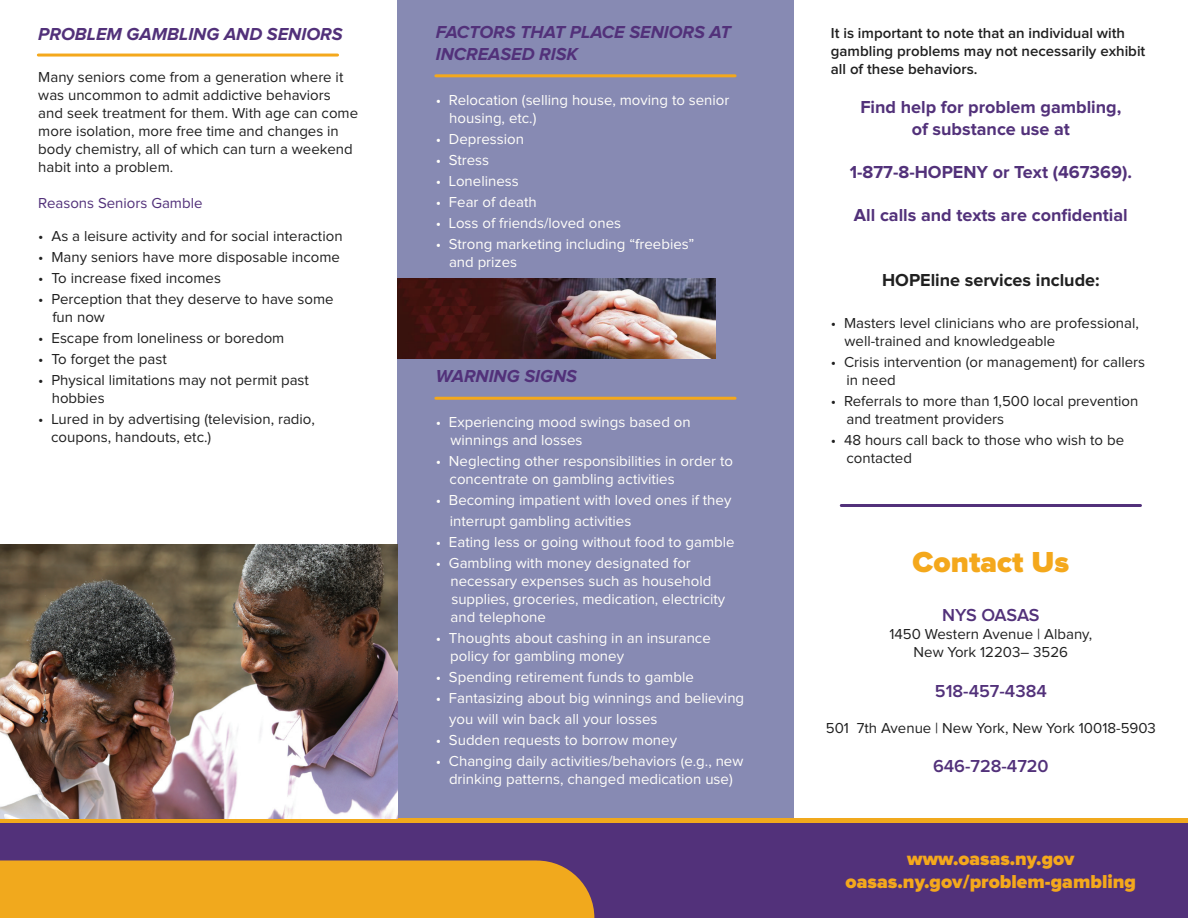
<style>
.page{position:relative;width:1188px;height:918px;background:#fff}
.page>*{position:absolute;margin:0;border:0;box-sizing:border-box;transform-origin:0 0}
.t1{font:900 30px "Proxima Nova";color:#f4a81c}
.t2{font:900 19.35px "Proxima Nova";color:#f4a81c}
.t3{font:900 19.2px "Proxima Nova";color:#f4a81c}
.t4{font:700 18px/21.6px "Proxima Nova";color:#52317a;text-align:center}
.t5{font:italic 700 18px/21.6px "Proxima Nova";color:#52317a}
.t6{font:600 18px "Proxima Nova";color:#52317a}
.t7{font:700 18px "Proxima Nova";color:#202020}
.t8{font:15px/18px "Proxima Nova";color:#202020}
.t9{font:15px/18px "Proxima Nova";color:#fffefa}
.t10{font:600 15px/18px "Proxima Nova";color:#202020}
.t11{font:15px "Proxima Nova";color:#52317a}
</style>
<div class="page">
<div style="left:397px;top:0;width:396px;height:843px;background:#878ab3"></div>
<div style="left:0;top:823px;width:1188px;height:95px;background:#52317a"></div>
<hr style="left:0;top:819px;width:1188px;height:4px;background:#f1a91d">
<div style="left:0;top:860px;width:594px;height:58px;background:#f1a91d"></div>
<img style="left:0;top:545px;width:397px;height:274px">
<hr style="left:38px;top:54px;width:300px;height:3px;background:#f4a81c">
<hr style="left:436px;top:74px;width:299px;height:3px;background:#f4a81c">
<hr style="left:436px;top:397px;width:299px;height:3px;background:#f4a81c">
<hr style="left:841px;top:504px;width:300px;height:3px;background:#52317a">
<img style="left:397px;top:279px;width:318px;height:80px">
<p class="t5" style="left:38px;top:24px;width:306px">PROBLEM GAMBLING AND SENIORS</p>
<p class="t8" style="left:38px;top:69px;width:321px">Many seniors come from a generation where it was uncommon to admit addictive behaviors and seek treatment for them. With age can come more isolation, more free time and changes in body chemistry, all of which can turn a weekend habit into a problem.</p>
<p class="t11" style="left:38px;top:196px;width:166px">Reasons Seniors Gamble</p>
<p class="t8" style="left:38px;top:228px;width:306px">• As a leisure activity and for social interaction</p>
<p class="t8" style="left:38px;top:249px;width:303px">• Many seniors have more disposable income</p>
<p class="t8" style="left:38px;top:270px;width:184px">• To increase fixed incomes</p>
<p class="t8" style="left:52px;top:291px;width:283px;text-indent:-14px">• Perception that they deserve to have some fun now</p>
<p class="t8" style="left:38px;top:330px;width:248px">• Escape from loneliness or boredom</p>
<p class="t8" style="left:38px;top:351px;width:130px">• To forget the past</p>
<p class="t8" style="left:52px;top:372px;width:259px;text-indent:-13px">• Physical limitations may not permit past hobbies</p>
<p class="t8" style="left:51px;top:411px;width:265px;text-indent:-13px">• Lured in by advertising (television, radio, coupons, handouts, etc.)</p>
<p class="t5" style="left:436px;top:22px;width:297px">FACTORS THAT PLACE SENIORS AT<br>INCREASED RISK</p>
<p class="t9" style="left:449px;top:92px;width:282px;text-indent:-13px">• Relocation (selling house, moving to senior housing, etc.)</p>
<p class="t9" style="left:436px;top:131px;width:90px">• Depression</p>
<p class="t9" style="left:436px;top:152px;width:55px">• Stress</p>
<p class="t9" style="left:436px;top:173px;width:84px">• Loneliness</p>
<p class="t9" style="left:436px;top:194px;width:103px">• Fear of death</p>
<p class="t9" style="left:436px;top:215px;width:187px">• Loss of friends/loved ones</p>
<p class="t9" style="left:449px;top:236px;width:247px;text-indent:-13px">• Strong marketing including “freebies” and prizes</p>
<p class="t5" style="left:436px;top:366px;width:143px">WARNING SIGNS</p>
<p class="t9" style="left:450px;top:414px;width:242px;text-indent:-15px">• Experiencing mood swings based on winnings and losses</p>
<p class="t9" style="left:450px;top:453px;width:285px;text-indent:-14px">• Neglecting other responsibilities in order to concentrate on gambling activities</p>
<p class="t9" style="left:450px;top:491px;width:283px;line-height:21px;text-indent:-14px">• Becoming impatient with loved ones if they interrupt gambling activities</p>
<p class="t9" style="left:436px;top:534px;width:300px">• Eating less or going without food to gamble</p>
<p class="t9" style="left:450px;top:555px;width:276px;text-indent:-15px">• Gambling with money designated for necessary expenses such as household supplies, groceries, medication, electricity and telephone</p>
<p class="t9" style="left:450px;top:630px;width:262px;text-indent:-14px">• Thoughts about cashing in an insurance policy for gambling money</p>
<p class="t9" style="left:436px;top:669px;width:260px">• Spending retirement funds to gamble</p>
<p class="t9" style="left:449px;top:689px;width:296px;line-height:21px;text-indent:-13px">• Fantasizing about big winnings and believing you will win back all your losses</p>
<p class="t9" style="left:436px;top:732px;width:243px">• Sudden requests to borrow money</p>
<p class="t9" style="left:436px;top:753px;width:309px;text-align:center">• Changing daily activities/behaviors (e.g., new drinking patterns, changed medication use)</p>
<p class="t10" style="left:831px;top:24px;width:316px">It is important to note that an individual with gambling problems may not necessarily exhibit all of these behaviors.</p>
<p class="t4" style="left:860px;top:97px;width:263px">Find help for problem gambling, of substance use at</p>
<p class="t4" style="left:850px;top:162px;width:284px">1-877-8-HOPENY or Text (467369).</p>
<p class="t4" style="left:854px;top:205px;width:275px">All calls and texts are confidential</p>
<p class="t7" style="left:882px;top:272px;width:219px">HOPEline services include:</p>
<p class="t8" style="left:845px;top:315px;width:296px;text-indent:-14px">• Masters level clinicians who are professional, well-trained and knowledgeable</p>
<p class="t8" style="left:846px;top:354px;width:300px;text-indent:-16px">• Crisis intervention (or management) for callers in need</p>
<p class="t8" style="left:846px;top:393px;width:294px;text-indent:-16px">• Referrals to more than 1,500 local prevention and treatment providers</p>
<p class="t8" style="left:846px;top:432px;width:279px;text-indent:-16px">• 48 hours call back to those who wish to be contacted</p>
<h1 class="t1" style="left:913px;top:548px;width:158px">Contact Us</h1>
<p class="t6" style="left:942px;top:607px;width:99px">NYS OASAS</p>
<p class="t8" style="left:890px;top:626px;width:204px;text-align:center">1450 Western Avenue | Albany,<br>New York 12203– 3526</p>
<p class="t6" style="left:935px;top:683px;width:113px">518-457-4384</p>
<p class="t8" style="left:826px;top:719px;width:332px">501 7th Avenue | New York, New York 10018-5903</p>
<p class="t6" style="left:933px;top:758px;width:117px">646-728-4720</p>
<p class="t3" style="left:907px;top:849px;width:169px">www.oasas.ny.gov</p>
<p class="t2" style="left:846px;top:872px;width:292px">oasas.ny.gov/problem-gambling</p>
</div>
